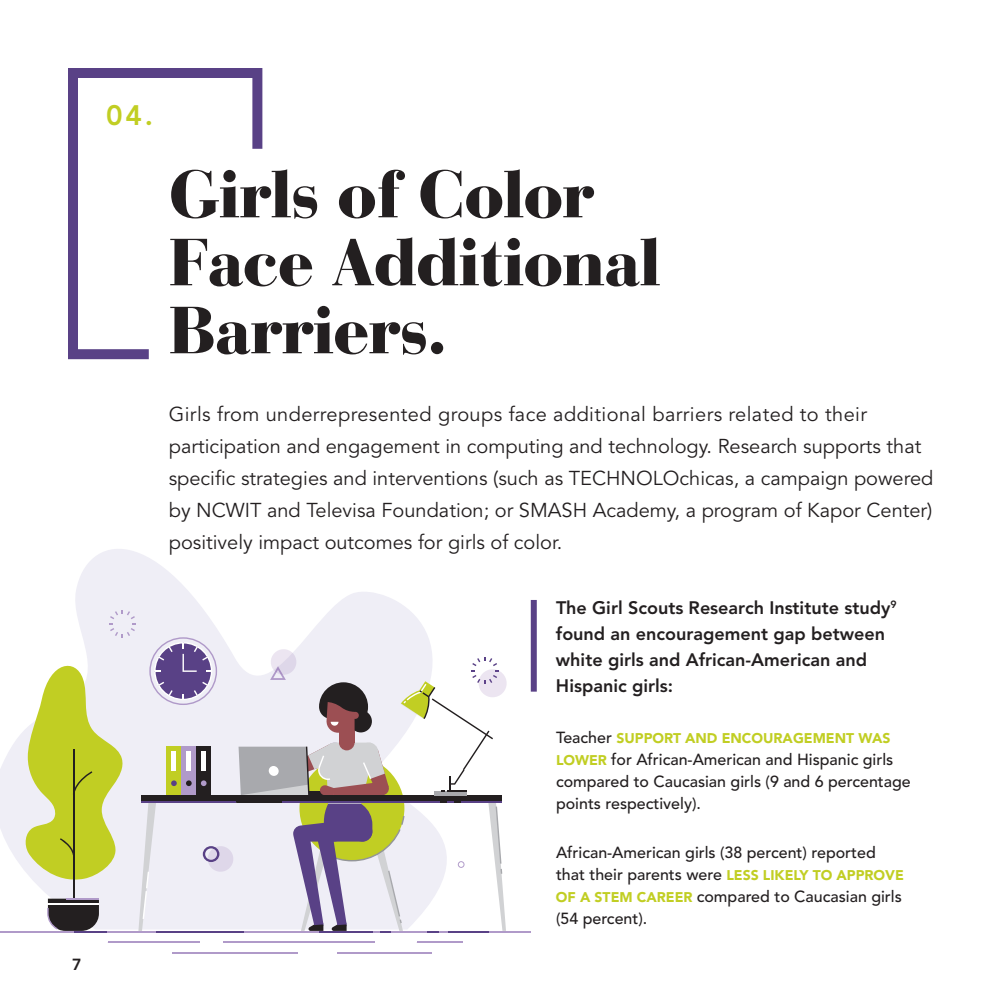
<style>
.page{position:relative;width:1008px;height:1008px;background:#fff}
.page>*{position:absolute;margin:0;border:0;box-sizing:border-box;transform-origin:0 0}
.t1{font:900 66px/68px "Bauer Bodoni Std";letter-spacing:-.025em;color:#231f20}
.t2{font:800 28px "Avenir";color:#c1ce23}
.t3{font:20px/32px "Avenir";color:#231f20}
.t4{font:800 18px/26px "Avenir";color:#231f20}
.t5{font:500 16px/22px "Avenir";color:#231f20}
.t6{font:800 16px "Avenir";color:#231f20}
.t7{font:900 14px "Avenir";color:#c1ce23}
.s1{font-weight:500;font-size:16px;color:#231f20}
.s2{font-weight:900;font-size:14px;color:#c1ce23}
</style>
<div class="page">
<svg style="left:0;top:549px;width:409px;height:321px"></svg>
<div style="left:68px;top:68px;width:194px;height:291px;border:10px solid #594186"></div>
<svg style="left:139px;top:139px;width:124px;height:221px"></svg>
<hr style="left:0;top:931px;width:531px;height:1px;background:#b09ac9">
<hr style="left:223px;top:942px;width:151px;height:1px;background:#b09ac9">
<hr style="left:337px;top:952px;width:95px;height:2px;background:#b09ac9">
<hr style="left:172px;top:952px;width:125px;height:2px;background:#b09ac9">
<hr style="left:417px;top:942px;width:45px;height:1px;background:#b09ac9">
<hr style="left:108px;top:942px;width:91px;height:1px;background:#b09ac9">
<svg style="left:24px;top:610px;width:483px;height:322px"></svg>
<div style="left:531px;top:600px;width:6px;height:92px;background:#594186"></div>
<p class="t6" style="left:72px;top:955px;width:11px">7</p>
<h2 class="t2" style="left:106px;top:99px;width:49px">04.</h2>
<h1 class="t1" style="left:169px;top:160px;width:494px">Girls of Color<br>Face Additional<br>Barriers.</h1>
<p class="t3" style="left:169px;top:398px;width:766px">Girls from underrepresented groups face additional barriers related to their participation and engagement in computing and technology. Research supports that specific strategies and interventions (such as TECHNOLOchicas, a campaign powered by NCWIT and Televisa Foundation; or SMASH Academy, a program of Kapor Center) positively impact outcomes for girls of color.</p>
<p class="t4" style="left:556px;top:594px;width:342px">The Girl Scouts Research Institute study<sup>9 </sup>found an encouragement gap between white girls and African-American and Hispanic girls:</p>
<p class="t7" style="left:556px;top:730px;width:336px"><span class="s1">Teacher</span> SUPPORT AND ENCOURAGEMENT WAS</p>
<p class="t5" style="left:556px;top:749px;width:356px"><span class="s2">LOWER</span> for African-American and Hispanic girls compared to Caucasian girls (9 and 6 percentage points respectively).</p>
<p class="t5" style="left:556px;top:842px;width:349px">African-American girls (38 percent) reported that their parents were <span class="s2">LESS LIKELY TO APPROVE OF A STEM CAREER</span> compared to Caucasian girls (54 percent).</p>
</div>
